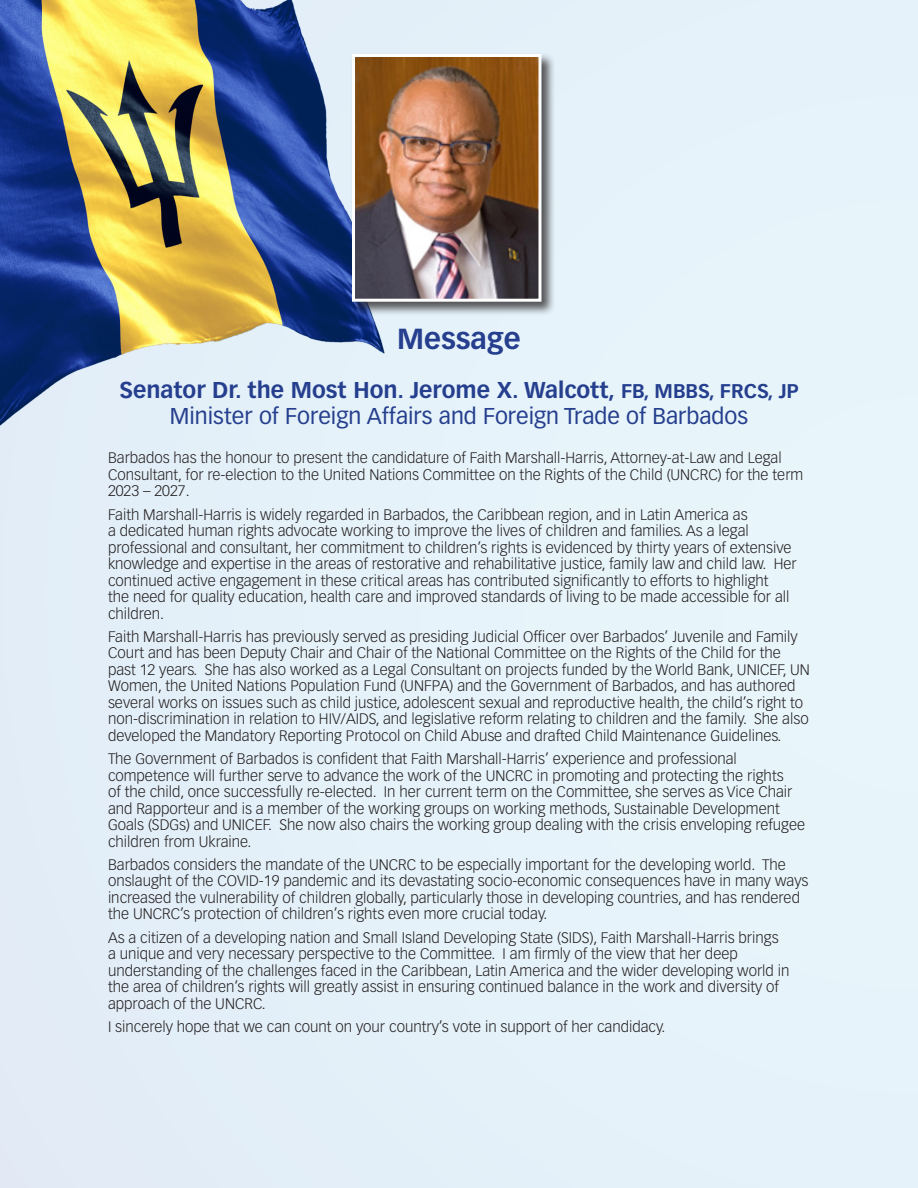
<style>
.page{position:relative;width:918px;height:1188px;background:#e6f2f9}
.page>*{position:absolute;margin:0;border:0;box-sizing:border-box;transform-origin:0 0}
.t1{font:700 28.5px "Vectora LT Pro";color:#253f8e}
.t2{font:700 22.5px "Vectora LT Pro";color:#253f8e}
.t3{font:22.5px "Vectora LT Pro";color:#253f8e}
.t4{font:300 15px/16.5px "Vectora LT Pro";color:#231f20}
.s1{font-size:19.5px}
</style>
<div class="page">
<img style="left:0;top:0;width:385px;height:426px">
<div style="left:350px;top:52px;width:206px;height:265px;background:#231f20;opacity:.75"></div>
<img style="left:356px;top:58px;width:182px;height:240px">
<div style="left:352px;top:54px;width:190px;height:248px;border:3px solid #fff"></div>
<p class="t1" style="left:397px;top:322px;width:125px">Message</p>
<p class="t2" style="left:119px;top:376px;width:681px">Senator Dr. the Most Hon. Jerome X. Walcott, <span class="s1">FB, MBBS, FRCS, JP</span></p>
<p class="t3" style="left:170px;top:402px;width:580px">Minister of Foreign Affairs and Foreign Trade of Barbados</p>
<p class="t4" style="left:108px;top:450px;width:697px">Barbados has the honour to present the candidature of Faith Marshall-Harris, Attorney-at-Law and Legal<br>Consultant, for re-election to the United Nations Committee on the Rights of the Child (UNCRC) for the term<br>2023 – 2027.</p>
<p class="t4" style="left:108px;top:506px;width:690px">Faith Marshall-Harris is widely regarded in Barbados, the Caribbean region, and in Latin America as<br>a dedicated human rights advocate working to improve the lives of children and families. As a legal professional and consultant, her commitment to children’s rights is evidenced by thirty years of extensive knowledge and expertise in the areas of restorative and rehabilitative justice, family law and child law. Her continued active engagement in these critical areas has contributed significantly to efforts to highlight<br>the need for quality education, health care and improved standards of living to be made accessible for all children.</p>
<p class="t4" style="left:108px;top:628px;width:703px">Faith Marshall-Harris has previously served as presiding Judicial Officer over Barbados’ Juvenile and Family Court and has been Deputy Chair and Chair of the National Committee on the Rights of the Child for the past 12 years. She has also worked as a Legal Consultant on projects funded by the World Bank, UNICEF, UN Women, the United Nations Population Fund (UNFPA) and the Government of Barbados, and has authored several works on issues such as child justice, adolescent sexual and reproductive health, the child’s right to non-discrimination in relation to HIV/AIDS, and legislative reform relating to children and the family. She also developed the Mandatory Reporting Protocol on Child Abuse and drafted Child Maintenance Guidelines.</p>
<p class="t4" style="left:108px;top:751px;width:699px">The Government of Barbados is confident that Faith Marshall-Harris’ experience and professional competence will further serve to advance the work of the UNCRC in promoting and protecting the rights<br>of the child, once successfully re-elected. In her current term on the Committee, she serves as Vice Chair and Rapporteur and is a member of the working groups on working methods, Sustainable Development Goals (SDGs) and UNICEF. She now also chairs the working group dealing with the crisis enveloping refugee children from Ukraine.</p>
<p class="t4" style="left:108px;top:856px;width:702px">Barbados considers the mandate of the UNCRC to be especially important for the developing world. The onslaught of the COVID-19 pandemic and its devastating socio-economic consequences have in many ways increased the vulnerability of children globally, particularly those in developing countries, and has rendered the UNCRC’s protection of children’s rights even more crucial today.</p>
<p class="t4" style="left:108px;top:929px;width:683px">As a citizen of a developing nation and Small Island Developing State (SIDS), Faith Marshall-Harris brings a unique and very necessary perspective to the Committee. I am firmly of the view that her deep understanding of the challenges faced in the Caribbean, Latin America and the wider developing world in the area of children’s rights will greatly assist in ensuring continued balance in the work and diversity of approach of the UNCRC.</p>
<p class="t4" style="left:108px;top:1018px;width:559px">I sincerely hope that we can count on your country’s vote in support of her candidacy.</p>
</div>
